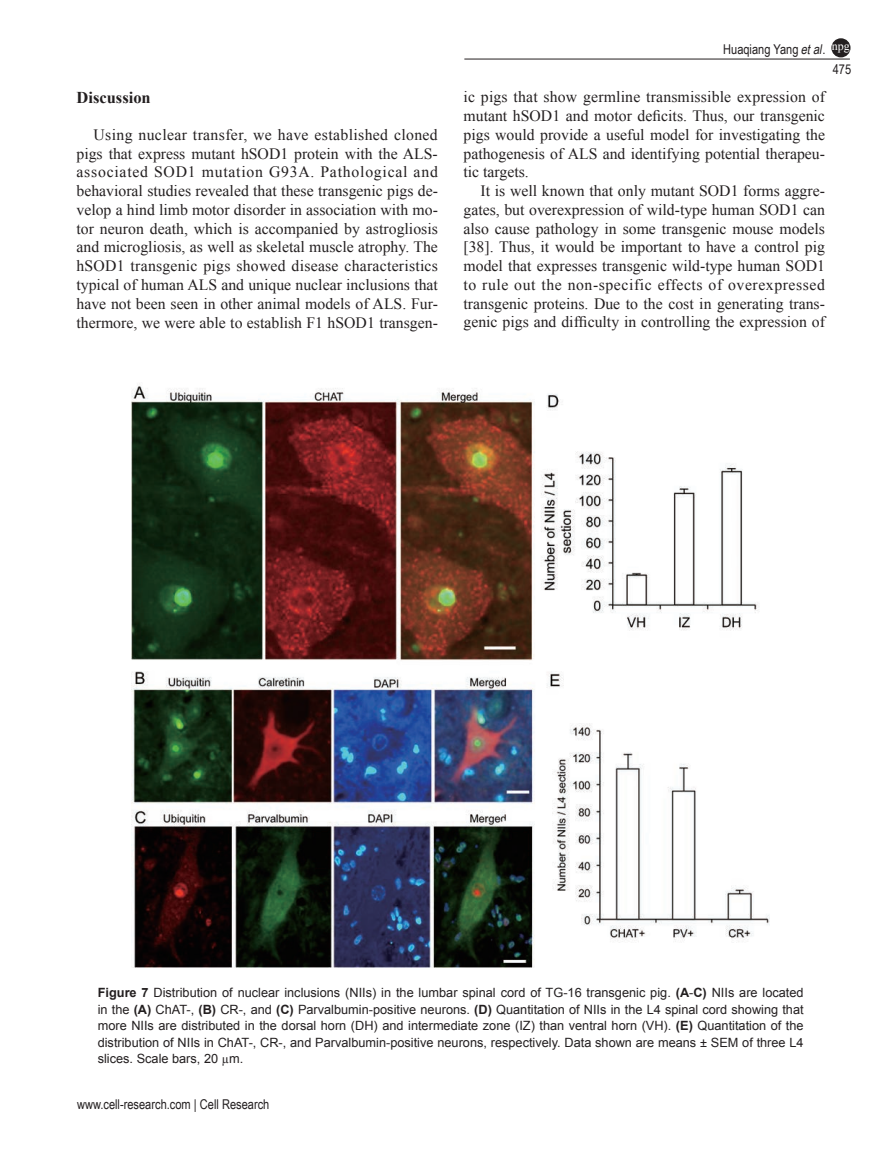
<style>
.page{position:relative;width:893px;height:1170px;background:#fff}
.page>*{position:absolute;margin:0;border:0;box-sizing:border-box;transform-origin:0 0}
.t1{font:700 16.5px "Times New Roman";color:#231f20}
.t2{font:15.75px/18.8px "Times New Roman";color:#231f20;text-align:justify}
.t3{font:13.5px "Arial Narrow";color:#231f20}
.t4{font:12.75px/16.5px "Arial";color:#231f20;text-align:justify}
.t5{font:12px "Times New Roman";color:#fff}
.s1{font-style:italic}
.s2{font-weight:700}
.s3{font-family:"Times New Roman"}
</style>
<div class="page">
<hr style="left:464px;top:59px;width:386px;height:1px;background:#231f20">
<div style="left:832px;top:39px;width:18px;height:18px;background:#231f20;border-radius:50%"></div>
<div style="left:831px;top:38px;width:19px;height:19px;border:2px solid #231f20;border-radius:50%"></div>
<img style="left:132px;top:386px;width:638px;height:581px">
<p class="t5" style="left:832px;top:38px;width:19px">npg</p>
<p class="t3" style="left:723px;top:40px;width:104px">Huaqiang Yang <span class="s1">etal</span>.</p>
<p class="t1" style="left:76px;top:86px;width:76px">Discussion</p>
<p class="t2" style="left:76px;top:125px;width:363px;text-indent:17px">Using nuclear transfer, we have established cloned pigs that express mutant hSOD1 protein with the ALS&shy;associated SOD1 mutation G93A. Pathological and behavioral studies revealed that these transgenic pigs de&shy;velop a hind limb motor disorder in association with mo&shy;tor neuron death, which is accompanied by astrogliosis and microgliosis, as well as skeletal muscle atrophy. The hSOD1 transgenic pigs showed disease characteristics typical of human ALS and unique nuclear inclusions that have not been seen in other animal models of ALS. Fur&shy;thermore, we were able to establish F1 hSOD1 transgen-</p>
<p class="t3" style="left:833px;top:59px;width:20px">475</p>
<p class="t2" style="left:463px;top:87px;width:363px">ic pigs that show germline transmissible expression of mutant hSOD1 and motor deficits. Thus, our transgenic pigs would provide a useful model for investigating the pathogenesis of ALS and identifying potential therapeu&shy;tic targets.</p>
<p class="t2" style="left:463px;top:181px;width:363px;text-indent:17px">It is well known that only mutant SOD1 forms aggre&shy;gates, but overexpression of wild-type human SOD1 can also cause pathology in some transgenic mouse models [38]. Thus, it would be important to have a control pig model that expresses transgenic wild-type human SOD1 to rule out the non-specific effects of overexpressed transgenic proteins. Due to the cost in generating trans&shy;genic pigs and difficulty in controlling the expression of</p>
<p class="t4" style="left:98px;top:984px;width:707px"><span class="s2">Figure 7</span> Distribution of nuclear inclusions (NIIs) in the lumbar spinal cord of TG-16 transgenic pig. <span class="s2">(A</span>-<span class="s2">C)</span> NIIs are located in the <span class="s2">(A)</span> ChAT-, <span class="s2">(B)</span> CR-, and <span class="s2">(C)</span> Parvalbumin-positive neurons. <span class="s2">(D)</span> Quantitation of NIIs in the L4 spinal cord showing that more NIIs are distributed in the dorsal horn (DH) and intermediate zone (IZ) than ventral horn (VH). <span class="s2">(E)</span> Quantitation of the distribution of NIIs in ChAT-, CR-, and Parvalbumin-positive neurons, respectively. Data shown are means ± SEM of three L4 slices. Scale bars, 20 <span class="s3">µ</span>m.</p>
<p class="t3" style="left:77px;top:1094px;width:194px">www.cell-research.com | Cell Research</p>
</div>
